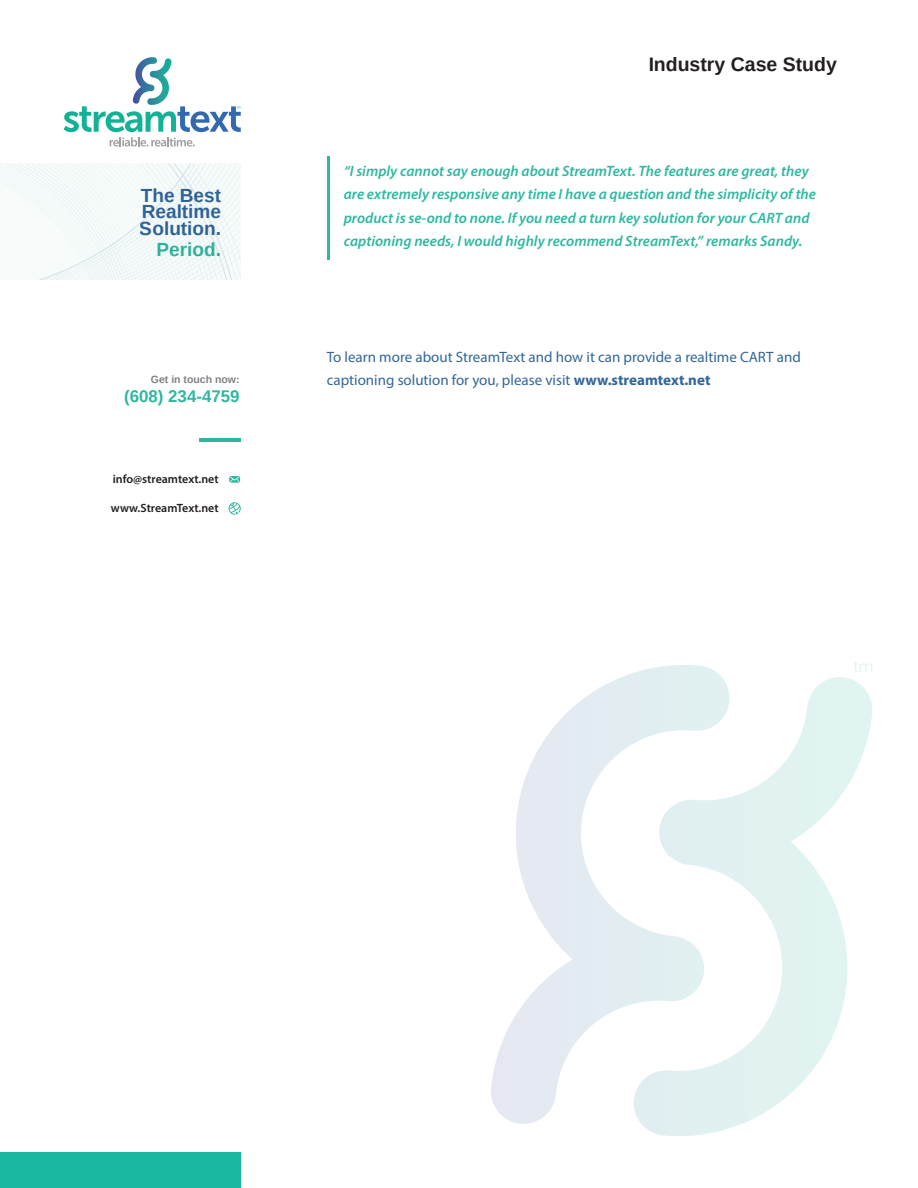
<style>
.page{position:relative;width:918px;height:1188px;background:#fff}
.page>*{position:absolute;margin:0;border:0;box-sizing:border-box;transform-origin:0 0}
.t1{font:700 19.5px "Arimo";color:#231f20}
.t2{font:700 19.05px/16.5px "Arimo";color:#369;text-align:justify}
.t3{font:700 19.05px "Arimo";color:#2eb8a0}
.t4{font:700 16.8px "Arimo";color:#2eb8a0}
.t5{font:italic 600 15px/23.2px "Myriad Pro";color:#2eb8a0}
.t6{font:15px "Myriad Pro";color:#369}
.t7{font:600 12px "Myriad Pro";color:#231f20}
.t8{font:700 10.5px "Arimo";color:#808285}
.s1{font-weight:700}
</style>
<div class="page">
<svg style="left:854px;top:661px;width:18px;height:4px"></svg>
<svg style="left:491px;top:665px;width:381px;height:471px"></svg>
<hr style="left:199px;top:438px;width:42px;height:4px;background:#2eb8a0">
<svg style="left:0;top:164px;width:241px;height:116px"></svg>
<svg style="left:229px;top:502px;width:12px;height:13px"></svg>
<svg style="left:229px;top:476px;width:11px;height:7px"></svg>
<div style="left:0;top:1152px;width:241px;height:36px;background:#1bb8a1"></div>
<svg style="left:64px;top:57px;width:177px;height:89px"></svg>
<hr style="left:327px;top:156px;width:3px;height:104px;background:#2eb8a0">
<p class="t2" style="left:140px;top:187px;width:83px">The Best Realtime Solution.</p>
<p class="t3" style="left:157px;top:236px;width:66px">Period.</p>
<h1 class="t1" style="left:648px;top:51px;width:190px">Industry Case Study</h1>
<p class="t5" style="left:344px;top:159px;width:474px">“I simply cannot say enough about StreamText. The features are great, they are extremely responsive any time I have a question and the simplicity of the product is se-ond to none. If you need a turn key solution for your CART and captioning needs, I would highly recommend StreamText,” remarks Sandy.</p>
<p class="t6" style="left:327px;top:348px;width:476px">To learn more about StreamText and how it can provide a realtime CART and</p>
<p class="t8" style="left:151px;top:372px;width:90px">Get in touch now:</p>
<p class="t6" style="left:327px;top:371px;width:385px">captioning solution for you, please visit <span class="s1">www.streamtext.net</span></p>
<p class="t4" style="left:124px;top:385px;width:117px">(608) 234-4759</p>
<p class="t7" style="left:113px;top:471px;width:107px">info@streamtext.net</p>
<p class="t7" style="left:111px;top:500px;width:109px">www.StreamText.net</p>
</div>
